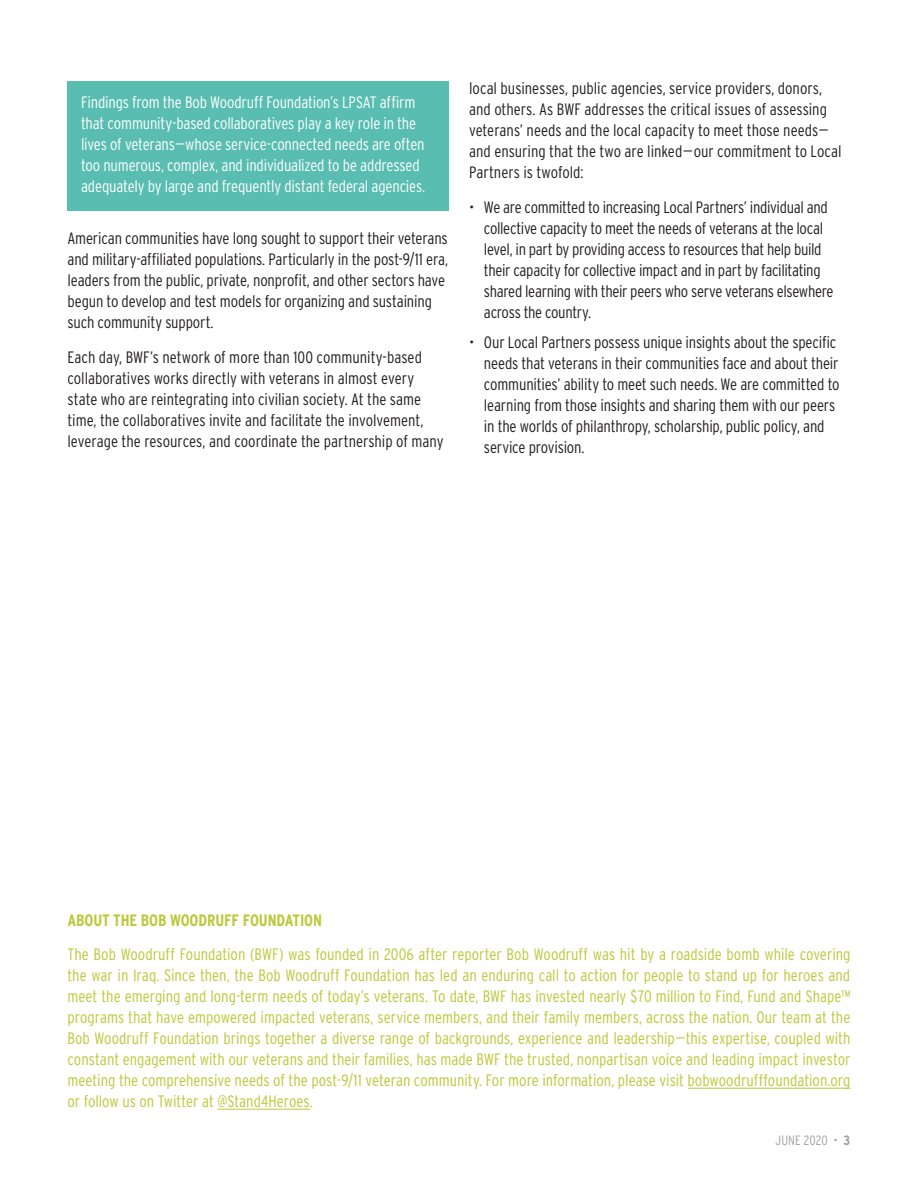
<style>
.page{position:relative;width:918px;height:1188px;background:#fff}
.page>*{position:absolute;margin:0;border:0;box-sizing:border-box;transform-origin:0 0}
.BodyCopy{font:300 condensed 16.5px/21px "Interstate";letter-spacing:-.01em;color:#231f20}
.BodyCopy-2{font:300 condensed 16.5px/21px "Interstate";color:#bcc839;text-align:justify}
.BodyCopy-3{font:300 condensed 16.5px/21px "Interstate";letter-spacing:-.01em;color:#fff}
.Subhead_Lev3_BoldCap{font:700 condensed 16.5px "Interstate";letter-spacing:-.005em;color:#bcc839}
.t1{font:300 condensed 13.5px "Interstate";letter-spacing:.01em;color:#9fa1a0}
.s1{font-weight:700}
</style>
<div class="page">
<div style="left:68px;top:81px;width:381px;height:129px;background:#59bdb1"></div>
<hr style="left:688px;top:1088px;width:162px;height:1px;background:#bcc839">
<hr style="left:217px;top:1109px;width:93px;height:1px;background:#bcc839">
<p class="BodyCopy-3" style="left:81px;top:91px;width:346px">Findings from the Bob Woodruff Foundation’s LPSAT affirm that community-based collaboratives play a key role in the lives of veterans–whose service-connected needs are often too numerous, complex, and individualized to be addressed adequately by large and frequently distant federal agencies.</p>
<p class="BodyCopy" style="left:68px;top:228px;width:382px">American communities have long sought to support their veterans and military-affiliated populations. Particularly in the post-9/11 era, leaders from the public, private, nonprofit, and other sectors have begun to develop and test models for organizing and sustaining such community support.</p>
<p class="BodyCopy" style="left:68px;top:346px;width:378px">Each day, BWF’s network of more than 100 community-based collaboratives works directly with veterans in almost every state who are reintegrating into civilian society. At the same time, the collaboratives invite and facilitate the involvement, leverage the resources, and coordinate the partnership of many</p>
<p class="BodyCopy" style="left:469px;top:78px;width:374px">local businesses, public agencies, service providers, donors, and others. As BWF addresses the critical issues of assessing veterans’ needs and the local capacity to meet those needs– and ensuring that the two are linked–our commitment to Local Partners is twofold:</p>
<p class="BodyCopy" style="left:484px;top:196px;width:351px;text-indent:-15px">• We are committed to increasing Local Partners’ individual and collective capacity to meet the needs of veterans at the local level, in part by providing access to resources that help build their capacity for collective impact and in part by facilitating shared learning with their peers who serve veterans elsewhere across the country.</p>
<p class="BodyCopy" style="left:484px;top:332px;width:357px;text-indent:-15px">• Our Local Partners possess unique insights about the specific needs that veterans in their communities face and about their communities’ ability to meet such needs. We are committed to learning from those insights and sharing them with our peers in the worlds of philanthropy, scholarship, public policy, and service provision.</p>
<p class="Subhead_Lev3_BoldCap" style="left:68px;top:910px;width:256px">ABOUT THE BOB WOODRUFF FOUNDATION</p>
<p class="BodyCopy-2" style="left:68px;top:944px;width:785px">The Bob Woodruff Foundation (BWF) was founded in 2006 after reporter Bob Woodruff was hit by a roadside bomb while covering the war in Iraq. Since then, the Bob Woodruff Foundation has led an enduring call to action for people to stand up for heroes and meet the emerging and long-term needs of today’s veterans. To date, BWF has invested nearly $70 million to Find, Fund and Shape™ programs that have empowered impacted veterans, service members, and their family members, across the nation. Our team at the Bob Woodruff Foundation brings together a diverse range of backgrounds, experience and leadership–this expertise, coupled with constant engagement with our veterans and their families, has made BWF the trusted, nonpartisan voice and leading impact investor meeting the comprehensive needs of the post-9/11 veteran community. For more information, please visit bobwoodrufffoundation.org or follow us on Twitter at @Stand4Heroes.</p>
<p class="t1" style="left:775px;top:1132px;width:77px">JUNE 2020 • <span class="s1">3</span></p>
</div>
